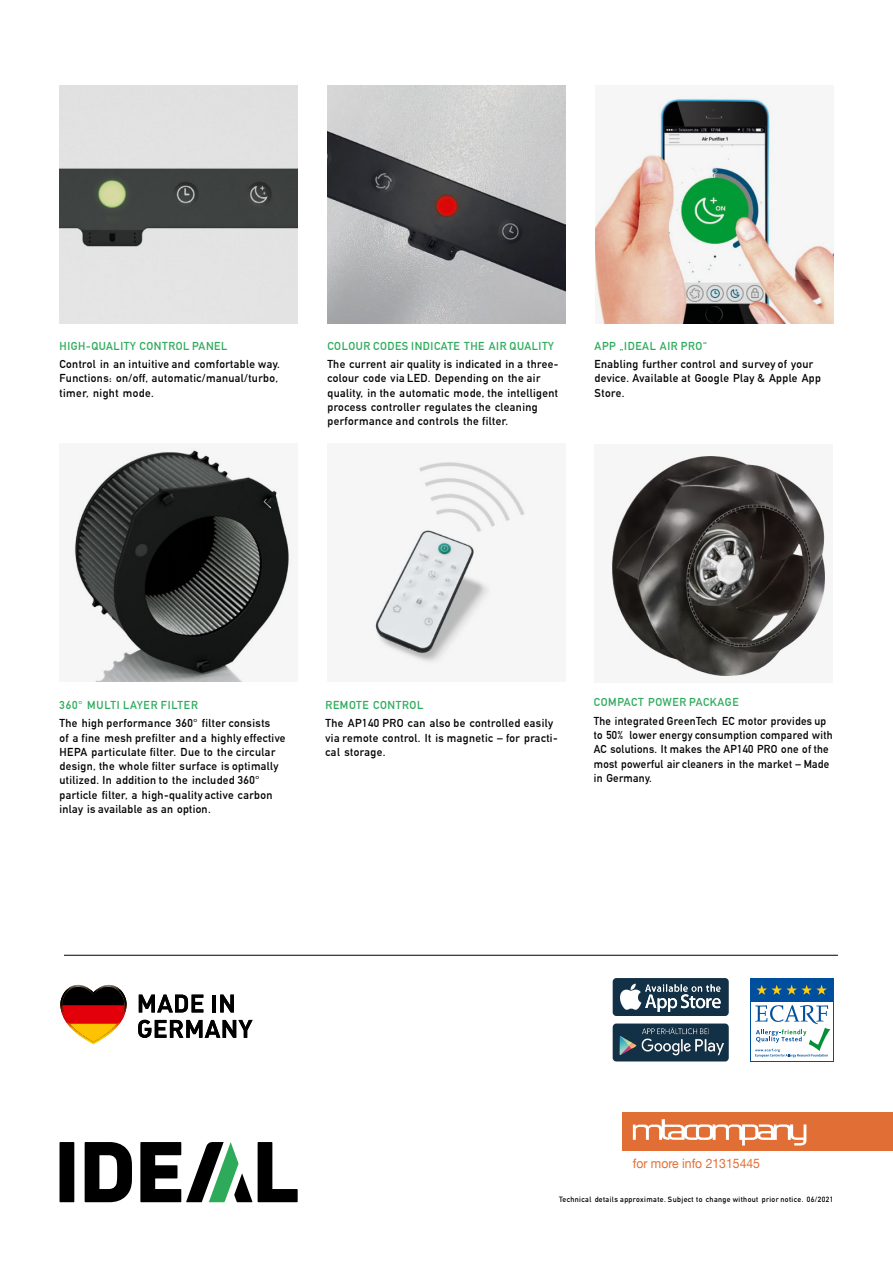
<style>
.page{position:relative;width:893px;height:1263px;background:#fff}
.page>*{position:absolute;margin:0;border:0;box-sizing:border-box;transform-origin:0 0}
.t1{font:13.05px "Helvetica Neue";color:#e16f35;scale:.93 1}
.t2{font:700 11.25px/14.2px "DIN Alternate";letter-spacing:.035em;color:#000}
.t3{font:700 11.25px "DIN Alternate";letter-spacing:.05em;color:#2dab5b}
.t4{font:700 11.25px "DIN Alternate";letter-spacing:.075em;color:#2dab5b}
.t5{font:700 7.5px "DIN Alternate";letter-spacing:.055em;color:#000}
</style>
<div class="page">
<div style="left:595px;top:444px;width:238px;height:238px;background:#f6f6f6"></div>
<img style="left:612px;top:457px;width:213px;height:218px">
<img style="left:60px;top:85px;width:238px;height:238px">
<img style="left:328px;top:85px;width:238px;height:238px">
<img style="left:372px;top:461px;width:154px;height:203px">
<img style="left:60px;top:999px;width:67px;height:45px">
<img style="left:595px;top:95px;width:238px;height:228px">
<img style="left:72px;top:447px;width:217px;height:235px">
<svg style="left:613px;top:978px;width:116px;height:38px"></svg>
<img style="left:613px;top:1023px;width:116px;height:38px">
<div style="left:60px;top:1142px;width:14px;height:60px;background:#000"></div>
<svg style="left:258px;top:1142px;width:40px;height:60px"></svg>
<svg style="left:85px;top:1142px;width:47px;height:60px"></svg>
<svg style="left:140px;top:1142px;width:112px;height:60px"></svg>
<hr style="left:64px;top:955px;width:774px;height:1px;background:#000">
<div style="left:750px;top:978px;width:83px;height:83px;background:#004e9e"></div>
<div style="left:751px;top:1002px;width:82px;height:59px;background:#fff"></div>
<svg style="left:756px;top:985px;width:71px;height:10px"></svg>
<svg style="left:755px;top:1005px;width:75px;height:52px"></svg>
<svg style="left:61px;top:984px;width:65px;height:58px"></svg>
<svg style="left:139px;top:995px;width:64px;height:17px"></svg>
<hr style="left:213px;top:995px;width:3px;height:17px;background:#000">
<svg style="left:220px;top:995px;width:14px;height:17px"></svg>
<svg style="left:138px;top:1020px;width:115px;height:18px"></svg>
<div style="left:622px;top:1113px;width:271px;height:38px;background:#e16f35"></div>
<svg style="left:633px;top:1119px;width:173px;height:26px"></svg>
<p class="t3" style="left:60px;top:341px;width:169px">HIGH-QUALITY CONTROL PANEL</p>
<p class="t2" style="left:60px;top:358px;width:222px">Control in an intuitive and comfortable way.<br>Functions: on/off, automatic/manual/turbo, timer, night mode.</p>
<p class="t3" style="left:327px;top:341px;width:228px">COLOUR CODES INDICATE THE AIR QUALITY</p>
<p class="t2" style="left:327px;top:358px;width:232px">The current air quality is indicated in a three&shy;colour code via LED. Depending on the air quality, in the automatic mode, the intelligent process controller regulates the cleaning performance and controls the filter.</p>
<p class="t3" style="left:595px;top:341px;width:114px">APP „IDEAL AIR PRO“</p>
<p class="t2" style="left:595px;top:358px;width:228px">Enabling further control and survey of your device. Available at Google Play &amp; Apple App<br>Store.</p>
<p class="t4" style="left:60px;top:700px;width:140px">360° MULTI LAYER FILTER</p>
<p class="t2" style="left:60px;top:717px;width:228px">The high performance 360° filter consists<br>of a fine mesh prefilter and a highly effective HEPA particulate filter. Due to the circular design, the whole filter surface is optimally utilized. In addition to the included 360° particle filter, a high-quality active carbon inlay is available as an option.</p>
<p class="t3" style="left:326px;top:700px;width:99px">REMOTE CONTROL</p>
<p class="t2" style="left:326px;top:717px;width:234px">The AP140 PRO can also be controlled easily via remote control. It is magnetic – for practi&shy;cal storage.</p>
<p class="t3" style="left:594px;top:698px;width:146px">COMPACT POWER PACKAGE</p>
<p class="t2" style="left:594px;top:714px;width:240px">The integrated GreenTech EC motor provides up to 50% lower energy consumption compared with AC solutions. It makes the AP140 PRO one of the most powerful air cleaners in the market – Made in Germany.</p>
<p class="t1" style="left:633px;top:1156px;width:138px">for more info 21315445</p>
<p class="t5" style="left:559px;top:1196px;width:276px">Technical details approximate. Subject to change without prior notice. 06/2021</p>
</div>
